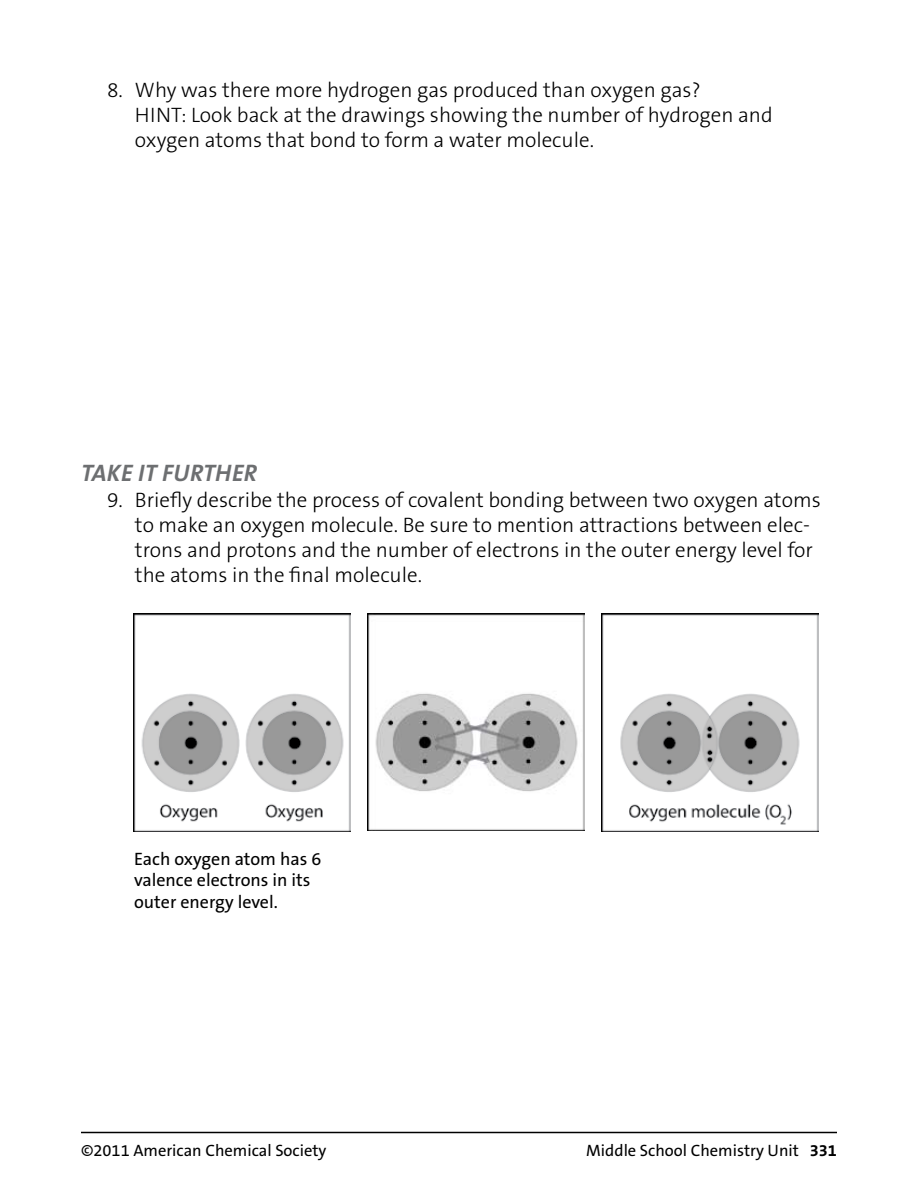
<style>
.page{position:relative;width:918px;height:1188px;background:#fff}
.page>*{position:absolute;margin:0;border:0;box-sizing:border-box;transform-origin:0 0}
.t1{font:italic 700 24px "The Sans ACS W7";letter-spacing:.01em;color:#6d6f71}
.t2{font:300 21px/25.2px "The Sans ACS W3";color:#000}
.t3{font:18px/21.6px "The Sans ACS W5 Plain";color:#000}
.t4{font:16.5px "The Sans ACS W5 Plain";color:#000}
.s1{font-family:"The Sans ACS W7";font-weight:700}
</style>
<div class="page">
<hr style="left:81px;top:1132px;width:756px;height:1px;background:#000">
<img style="left:134px;top:614px;width:217px;height:217px">
<img style="left:368px;top:614px;width:217px;height:217px">
<img style="left:602px;top:614px;width:217px;height:217px">
<p class="t2" style="left:135px;top:77px;width:639px;text-indent:-28px">8. Why was there more hydrogen gas produced than oxygen gas?<br>HINT: Look back at the drawings showing the number of hydrogen and oxygen atoms that bond to form a water molecule.</p>
<p class="t1" style="left:81px;top:458px;width:178px">TAKE IT FURTHER</p>
<p class="t2" style="left:135px;top:487px;width:687px;text-indent:-28px">9. Briefly describe the process of covalent bonding between two oxygen atoms to make an oxygen molecule. Be sure to mention attractions between elec&shy;trons and protons and the number of electrons in the outer energy level for the atoms in the final molecule.</p>
<p class="t3" style="left:134px;top:848px;width:189px">Each oxygen atom has 6 valence electrons in its outer energy level.</p>
<p class="t4" style="left:81px;top:1140px;width:247px">©2011 American Chemical Society</p>
<p class="t4" style="left:586px;top:1140px;width:252px">Middle School Chemistry Unit <span class="s1">331</span></p>
</div>
